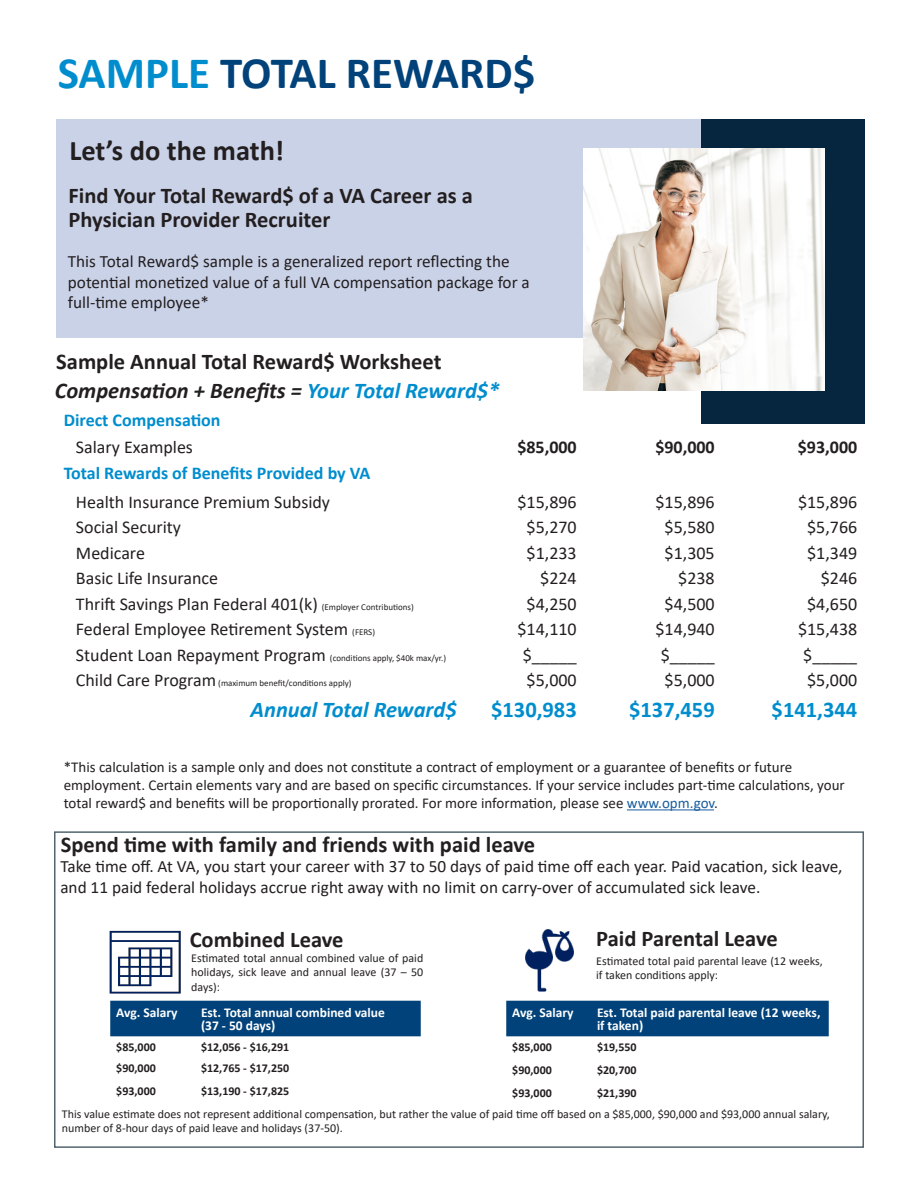
<style>
.page{position:relative;width:918px;height:1188px;background:#fff}
.page>*{position:absolute;margin:0;border:0;box-sizing:border-box;transform-origin:0 0}
.t1{font:700 45px "Calibri";color:#004279}
.t2{font:700 28.5px "Calibri";color:#231f20}
.t3{font:700 22.5px/24px "Calibri";color:#231f20}
.t4{font:italic 700 22.5px "Calibri";color:#231f20}
.t5{font:700 22.5px "Calibri";color:#008dce}
.t6{font:italic 700 22.5px "Calibri";color:#008dce}
.t7{font:18px "Calibri";color:#231f20}
.t8{font:700 18px "Calibri";color:#008dce}
.t9{font:700 18px "Calibri";color:#231f20}
.t10{font:17.25px/20.7px "Calibri";color:#231f20}
.t11{font:15px/18px "Calibri";color:#231f20}
.t12{font:700 13.5px/13.5px "Calibri";color:#fff}
.t13{font:12px/14.4px "Calibri";color:#231f20}
.t14{font:700 12px "Calibri";color:#231f20}
.t15{font:9px "Calibri";color:#231f20}
.s1{color:#008dce}
.s2{font-size:9px}
.s3{font-size:18px}
.s4{color:#175d9e}
</style>
<div class="page">
<div style="left:56px;top:119px;width:809px;height:218px;background:#cad2e8"></div>
<img style="left:525px;top:929px;width:49px;height:63px">
<img style="left:109px;top:930px;width:72px;height:64px">
<div style="left:54px;top:831px;width:810px;height:317px;border:2px solid #53656e"></div>
<div style="left:110px;top:1001px;width:311px;height:35px;background:#004279"></div>
<div style="left:506px;top:1001px;width:323px;height:35px;background:#004279"></div>
<hr style="left:627px;top:809px;width:87px;height:1px;background:#175d9e">
<div style="left:701px;top:119px;width:164px;height:305px;background:#06253e"></div>
<img style="left:584px;top:148px;width:241px;height:242px">
<h1 class="t1" style="left:58px;top:41px;width:479px"><span class="s1">SAMPLE</span> TOTAL REWARD$</h1>
<h2 class="t2" style="left:69px;top:130px;width:216px">Let’s do the math!</h2>
<h3 class="t3" style="left:69px;top:184px;width:406px">Find Your Total Reward$ of a VA Career as a<br>Physician Provider Recruiter</h3>
<h3 class="t10" style="left:68px;top:251px;width:464px">This Total Reward$ sample is a generalized report reflecting the potential monetized value of a full VA compensation package for a full-time employee*</h3>
<h3 class="t3" style="left:56px;top:349px;width:387px">Sample Annual Total Reward$ Worksheet</h3>
<h3 class="t4" style="left:55px;top:374px;width:446px">Compensation + Benefits = <span class="s1">Your Total Reward$*</span></h3>
<h3 class="t8" style="left:64px;top:408px;width:158px">Direct Compensation</h3>
<h3 class="t7" style="left:76px;top:435px;width:119px">Salary Examples</h3>
<h3 class="t9" style="left:517px;top:434px;width:61px">$85,000</h3>
<h3 class="t9" style="left:655px;top:434px;width:61px">$90,000</h3>
<h3 class="t9" style="left:798px;top:434px;width:61px">$93,000</h3>
<h3 class="t8" style="left:64px;top:460px;width:308px">Total Rewards of Benefits Provided by VA</h3>
<h3 class="t7" style="left:76px;top:489px;width:256px">Health Insurance Premium Subsidy</h3>
<h3 class="t7" style="left:518px;top:489px;width:61px">$15,896</h3>
<h3 class="t7" style="left:656px;top:489px;width:61px">$15,896</h3>
<h3 class="t7" style="left:798px;top:489px;width:61px">$15,896</h3>
<h3 class="t7" style="left:76px;top:515px;width:107px">Social Security</h3>
<h3 class="t7" style="left:527px;top:515px;width:52px">$5,270</h3>
<h3 class="t7" style="left:665px;top:515px;width:52px">$5,580</h3>
<h3 class="t7" style="left:807px;top:515px;width:52px">$5,766</h3>
<h3 class="t7" style="left:76px;top:540px;width:71px">Medicare</h3>
<h3 class="t7" style="left:527px;top:540px;width:52px">$1,233</h3>
<h3 class="t7" style="left:665px;top:540px;width:52px">$1,305</h3>
<h3 class="t7" style="left:807px;top:540px;width:52px">$1,349</h3>
<h3 class="t7" style="left:76px;top:566px;width:144px">Basic Life Insurance</h3>
<h3 class="t7" style="left:540px;top:566px;width:38px">$224</h3>
<h3 class="t7" style="left:678px;top:566px;width:38px">$238</h3>
<h3 class="t7" style="left:821px;top:566px;width:38px">$246</h3>
<h3 class="t7" style="left:76px;top:591px;width:339px">Thrift Savings Plan Federal 401(k) <span class="s2">(Employer Contributions)</span></h3>
<h3 class="t7" style="left:527px;top:591px;width:52px">$4,250</h3>
<h3 class="t7" style="left:665px;top:591px;width:52px">$4,500</h3>
<h3 class="t7" style="left:807px;top:591px;width:52px">$4,650</h3>
<h3 class="t7" style="left:76px;top:617px;width:301px">Federal Employee Retirement System <span class="s2">(FERS)</span></h3>
<h3 class="t7" style="left:518px;top:617px;width:61px">$14,110</h3>
<h3 class="t7" style="left:656px;top:617px;width:61px">$14,940</h3>
<h3 class="t7" style="left:798px;top:617px;width:61px">$15,438</h3>
<p class="t15" style="left:76px;top:652px;width:372px"><span class="s3">Student Loan Repayment Program</span> (conditions apply, $40k max/yr.)</p>
<h3 class="t7" style="left:523px;top:642px;width:55px">$_____</h3>
<h3 class="t7" style="left:661px;top:642px;width:55px">$_____</h3>
<h3 class="t7" style="left:803px;top:642px;width:55px">$_____</h3>
<p class="t15" style="left:76px;top:677px;width:277px"><span class="s3">Child Care Program</span> (maximum benefit/conditions apply)</p>
<h3 class="t7" style="left:527px;top:668px;width:52px">$5,000</h3>
<h3 class="t7" style="left:665px;top:668px;width:52px">$5,000</h3>
<h3 class="t7" style="left:807px;top:668px;width:52px">$5,000</h3>
<h3 class="t6" style="left:251px;top:693px;width:208px">Annual Total Reward$</h3>
<h3 class="t5" style="left:491px;top:693px;width:87px">$130,983</h3>
<h3 class="t5" style="left:629px;top:693px;width:87px">$137,459</h3>
<h3 class="t5" style="left:772px;top:693px;width:87px">$141,344</h3>
<p class="t11" style="left:64px;top:758px;width:783px">*This calculation is a sample only and does not constitute a contract of employment or a guarantee of benefits or future employment. Certain elements vary and are based on specific circumstances. If your service includes part-time calculations, your total reward$ and benefits will be proportionally prorated. For more information, please see <span class="s4">www.opm.gov</span>.</p>
<h3 class="t3" style="left:61px;top:832px;width:476px">Spend time with family and friends with paid leave</h3>
<h3 class="t10" style="left:60px;top:855px;width:784px">Take time off. At VA, you start your career with 37 to 50 days of paid time off each year. Paid vacation, sick leave, and 11 paid federal holidays accrue right away with no limit on carry-over of accumulated sick leave.</h3>
<h3 class="t3" style="left:190px;top:927px;width:155px">Combined Leave</h3>
<h3 class="t3" style="left:596px;top:926px;width:183px">Paid Parental Leave</h3>
<p class="t13" style="left:596px;top:953px;width:228px">Estimated total paid parental leave (12 weeks, if taken conditions apply:</p>
<p class="t13" style="left:191px;top:950px;width:234px;text-align:justify">Estimated total annual combined value of paid holidays, sick leave and annual leave (37 – 50 days):</p>
<p class="t12" style="left:512px;top:1005px;width:63px">Avg. Salary</p>
<p class="t12" style="left:597px;top:1005px;width:225px">Est. Total paid parental leave (12 weeks, if taken)</p>
<p class="t14" style="left:512px;top:1039px;width:41px">$85,000</p>
<p class="t14" style="left:597px;top:1039px;width:41px">$19,550</p>
<p class="t14" style="left:512px;top:1062px;width:41px">$90,000</p>
<p class="t14" style="left:597px;top:1062px;width:41px">$20,700</p>
<p class="t14" style="left:512px;top:1084px;width:41px">$93,000</p>
<p class="t14" style="left:597px;top:1084px;width:41px">$21,390</p>
<p class="t13" style="left:62px;top:1106px;width:770px">This value estimate does not represent additional compensation, but rather the value of paid time off based on a $85,000, $90,000 and $93,000 annual salary, number of 8-hour days of paid leave and holidays (37-50).</p>
<p class="t12" style="left:116px;top:1005px;width:63px">Avg. Salary</p>
<p class="t12" style="left:201px;top:1005px;width:185px">Est. Total annual combined value (37 - 50 days)</p>
<p class="t14" style="left:116px;top:1039px;width:41px">$85,000</p>
<p class="t14" style="left:201px;top:1039px;width:90px">$12,056 - $16,291</p>
<p class="t14" style="left:116px;top:1060px;width:41px">$90,000</p>
<p class="t14" style="left:201px;top:1060px;width:90px">$12,765 - $17,250</p>
<p class="t14" style="left:116px;top:1083px;width:41px">$93,000</p>
<p class="t14" style="left:201px;top:1083px;width:90px">$13,190 - $17,825</p>
</div>
